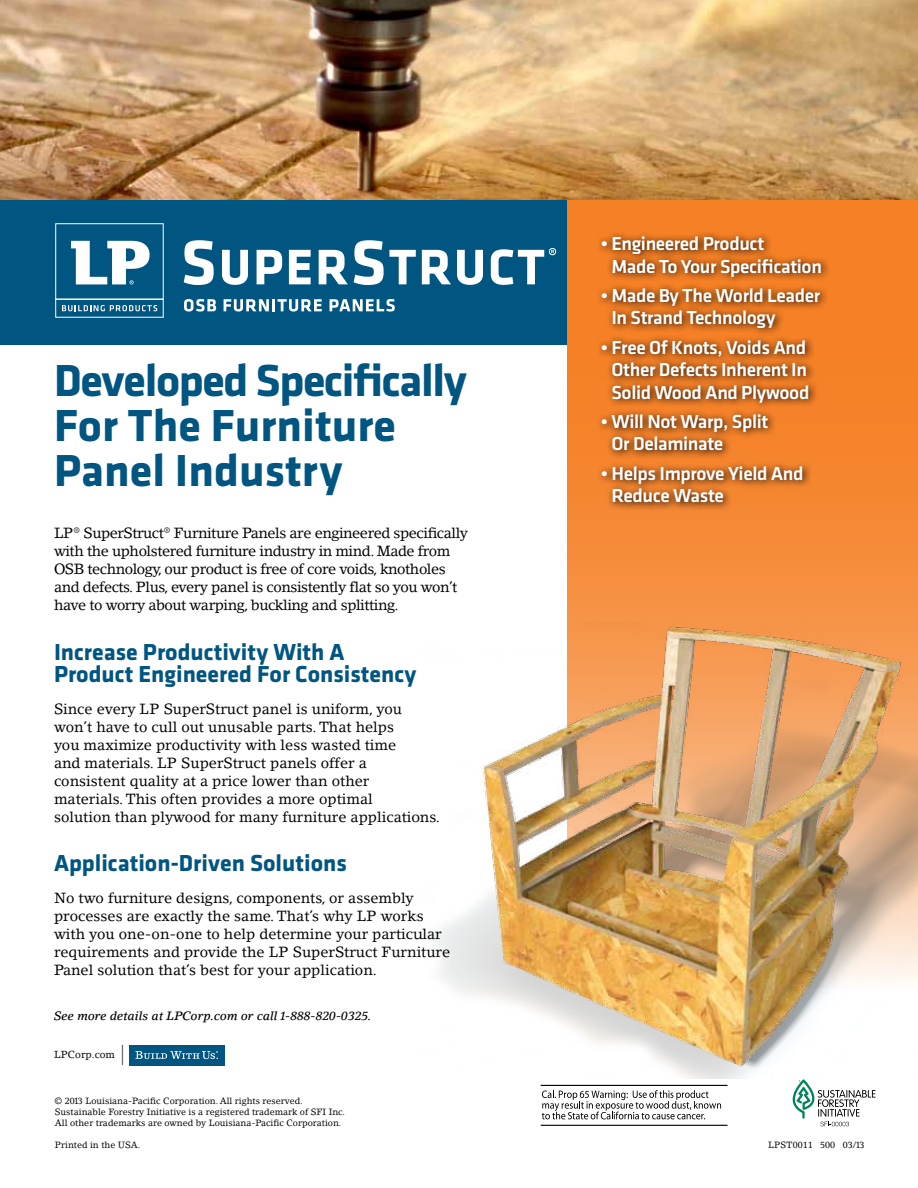
<style>
.page{position:relative;width:918px;height:1188px;background:#fff}
.page>*{position:absolute;margin:0;border:0;box-sizing:border-box;transform-origin:0 0}
.t1{font:700 46.5px/45px "Klavika";color:#005581}
.t2{font:700 24px/22.5px "Klavika";color:#005581}
.t3{font:500 19.5px/22.5px "Klavika";letter-spacing:-.02em;color:#fff}
.t4{font:14.7px/18px "Lino Letter";color:#000}
.t5{font:14.7px/18px "Lino Letter";letter-spacing:-.03em;color:#000}
.t6{font:italic 500 12px "Lino Letter";color:#000}
.t7{font:10.2px "Lino Letter";color:#000}
.t8{font:9px/10.8px "Lino Letter";color:#000}
.s1{font-size:20.25px}
</style>
<div class="page">
<div style="left:0;top:199px;width:567px;height:145px;background:#005581"></div>
<svg style="left:184px;top:240px;width:30px;height:45px"></svg>
<svg style="left:222px;top:250px;width:26px;height:35px"></svg>
<svg style="left:257px;top:250px;width:25px;height:34px"></svg>
<svg style="left:289px;top:250px;width:22px;height:34px"></svg>
<svg style="left:319px;top:250px;width:29px;height:34px"></svg>
<svg style="left:354px;top:240px;width:62px;height:45px"></svg>
<svg style="left:422px;top:250px;width:29px;height:34px"></svg>
<svg style="left:457px;top:250px;width:26px;height:35px"></svg>
<svg style="left:491px;top:248px;width:65px;height:37px"></svg>
<svg style="left:184px;top:299px;width:32px;height:13px"></svg>
<svg style="left:224px;top:299px;width:98px;height:13px"></svg>
<svg style="left:330px;top:299px;width:65px;height:13px"></svg>
<svg style="left:62px;top:305px;width:95px;height:6px"></svg>
<div style="left:55px;top:223px;width:109px;height:77px;border:1px solid #fff"></div>
<svg style="left:71px;top:241px;width:79px;height:43px"></svg>
<svg style="left:567px;top:199px;width:351px;height:423px;background:#f48731"></svg>
<div style="left:596px;top:231px;width:234px;height:281px;background:#000;opacity:.97"></div>
<div style="left:130px;top:1045px;width:95px;height:20px;background:#005581"></div>
<svg style="left:135px;top:1051px;width:83px;height:8px"></svg>
<svg style="left:793px;top:1079px;width:83px;height:47px"></svg>
<img style="left:0;top:0;width:918px;height:199px">
<img style="left:477px;top:622px;width:441px;height:456px">
<hr style="left:541px;top:1085px;width:187px;height:1px;background:#000">
<hr style="left:541px;top:1125px;width:187px;height:1px;background:#000">
<svg style="left:542px;top:1090px;width:179px;height:29px"></svg>
<h1 class="t1" style="left:54px;top:359px;width:414px">Developed Specifically<br>For The Furniture<br>Panel Industry</h1>
<p class="t5" style="left:54px;top:524px;width:416px">LP® SuperStruct® Furniture Panels are engineered specifically with the upholstered furniture industry in mind. Made from OSB technology, our product is free of core voids, knotholes and defects. Plus, every panel is consistently flat so you won’t have to worry about warping, buckling and splitting.</p>
<h2 class="t2" style="left:54px;top:641px;width:364px">Increase Productivity With A<br>Product Engineered For Consistency</h2>
<p class="t4" style="left:54px;top:700px;width:387px">Since every LP SuperStruct panel is uniform, you won’t have to cull out unusable parts. That helps<br>you maximize productivity with less wasted time<br>and materials. LP SuperStruct panels offer a consistent quality at a price lower than other materials. This often provides a more optimal<br>solution than plywood for many furniture applications.</p>
<h2 class="t2" style="left:54px;top:853px;width:294px">Application-Driven Solutions</h2>
<p class="t4" style="left:54px;top:889px;width:398px">No two furniture designs, components, or assembly processes are exactly the same. That’s why LP works with you one-on-one to help determine your particular requirements and provide the LP SuperStruct Furniture Panel solution that’s best for your application.</p>
<p class="t6" style="left:54px;top:1009px;width:319px">See more details at LPCorp.com or call 1-888-820-0325.</p>
<p class="t7" style="left:54px;top:1048px;width:71px">LPCorp.com <span class="s1">|</span></p>
<h3 class="t3" style="left:611px;top:233px;width:212px;text-indent:-11px">• Engineered Product<br>Made To Your Specification</h3>
<h3 class="t3" style="left:611px;top:284px;width:210px;text-indent:-11px">• Made By The World Leader<br>In Strand Technology</h3>
<h3 class="t3" style="left:601px;top:336px;width:210px;text-align:center">• Free Of Knots, Voids And<br>Other Defects Inherent In<br>Solid Wood And Plywood</h3>
<h3 class="t3" style="left:611px;top:410px;width:158px;text-indent:-11px">• Will Not Warp, Split<br>Or Delaminate</h3>
<h3 class="t3" style="left:611px;top:462px;width:194px;text-indent:-11px">• Helps Improve Yield And<br>Reduce Waste</h3>
<p class="t8" style="left:55px;top:1096px;width:291px">© 2013 Louisiana-Pacific Corporation. All rights reserved.<br>Sustainable Forestry Initiative is a registered trademark of SFI Inc.<br>All other trademarks are owned by Louisiana-Pacific Corporation.</p>
<p class="t8" style="left:55px;top:1139px;width:87px">Printed in the USA.</p>
<p class="t8" style="left:768px;top:1139px;width:98px">LPST0011 500 03/13</p>
</div>
